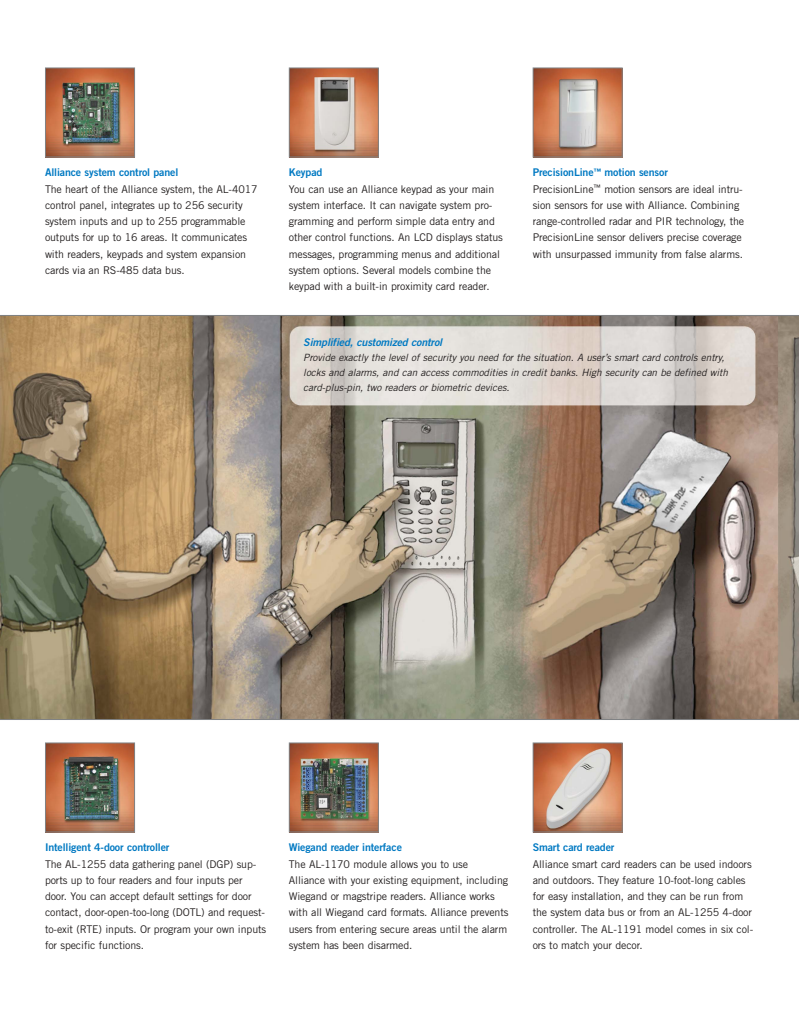
<style>
.page{position:relative;width:799px;height:1035px;background:#fff}
.page>*{position:absolute;margin:0;border:0;box-sizing:border-box;transform-origin:0 0}
.t1{font:10.62px/16.2px "Trade Gothic";letter-spacing:-.01em;color:#231f1f}
.t2{font:10.62px "Trade Gothic Bold Two";letter-spacing:-.01em;color:#0079c2}
.t3{font:italic 10.62px "Trade Gothic Bold Two";letter-spacing:-.01em;color:#0079c2}
.t4{font:italic 10px/15px "Trade Gothic";letter-spacing:-.005em;color:#231f1f}
</style>
<div class="page">
<img style="left:47px;top:69px;width:86px;height:86px">
<div style="left:45px;top:67px;width:90px;height:90px;border:1px solid #808284"></div>
<img style="left:291px;top:69px;width:86px;height:86px">
<div style="left:289px;top:67px;width:90px;height:90px;border:1px solid #808284"></div>
<img style="left:534px;top:69px;width:86px;height:86px">
<div style="left:532px;top:67px;width:90px;height:90px;border:1px solid #808284"></div>
<img style="left:47px;top:744px;width:86px;height:86px">
<div style="left:45px;top:742px;width:90px;height:90px;border:1px solid #808284"></div>
<img style="left:291px;top:744px;width:86px;height:86px">
<div style="left:289px;top:742px;width:90px;height:90px;border:1px solid #808284"></div>
<img style="left:534px;top:744px;width:86px;height:86px">
<div style="left:532px;top:742px;width:90px;height:90px;border:1px solid #808284"></div>
<img style="left:0;top:315px;width:799px;height:405px">
<p class="t2" style="left:45px;top:169px;width:135px">Alliance system control panel</p>
<p class="t1" style="left:45px;top:182px;width:214px">The heart of the Alliance system, the AL-4017 control panel, integrates up to 256 security system inputs and up to 255 programmable outputs for up to 16 areas. It communicates with readers, keypads and system expansion cards via an RS-485 data bus.</p>
<p class="t2" style="left:289px;top:169px;width:35px">Keypad</p>
<p class="t1" style="left:289px;top:182px;width:216px">You can use an Alliance keypad as your main system interface. It can navigate system pro&shy;gramming and perform simple data entry and other control functions. An LCD displays status messages, programming menus and additional system options. Several models combine the keypad with a built-in proximity card reader.</p>
<p class="t2" style="left:533px;top:169px;width:137px">PrecisionLine<sup>™</sup> motion sensor</p>
<p class="t1" style="left:533px;top:182px;width:213px">PrecisionLine<sup>™</sup> motion sensors are ideal intru&shy;sion sensors for use with Alliance. Combining range-controlled radar and PIR technology, the PrecisionLine sensor delivers precise coverage with unsurpassed immunity from false alarms.</p>
<p class="t3" style="left:303px;top:339px;width:140px">Simplified, customized control</p>
<p class="t4" style="left:303px;top:351px;width:426px">Provide exactly the level of security you need for the situation. A user’s smart card controls entry, locks and alarms, and can access commodities in credit banks. High security can be defined with card-plus-pin, two readers or biometric devices.</p>
<p class="t2" style="left:45px;top:844px;width:126px">Intelligent 4-door controller</p>
<p class="t1" style="left:45px;top:857px;width:223px">The AL-1255 data gathering panel (DGP) sup&shy;ports up to four readers and four inputs per door. You can accept default settings for door contact, door-open-too-long (DOTL) and request&shy;to-exit (RTE) inputs. Or program your own inputs for specific functions.</p>
<p class="t2" style="left:289px;top:844px;width:115px">Wiegand reader interface</p>
<p class="t1" style="left:289px;top:857px;width:221px">The AL-1170 module allows you to use<br>Alliance with your existing equipment, including Wiegand or magstripe readers. Alliance works with all Wiegand card formats. Alliance prevents users from entering secure areas until the alarm system has been disarmed.</p>
<p class="t2" style="left:533px;top:844px;width:83px">Smart card reader</p>
<p class="t1" style="left:533px;top:857px;width:222px">Alliance smart card readers can be used indoors and outdoors. They feature 10-foot-long cables for easy installation, and they can be run from the system data bus or from an AL-1255 4-door controller. The AL-1191 model comes in six col&shy;ors to match your decor.</p>
</div>
